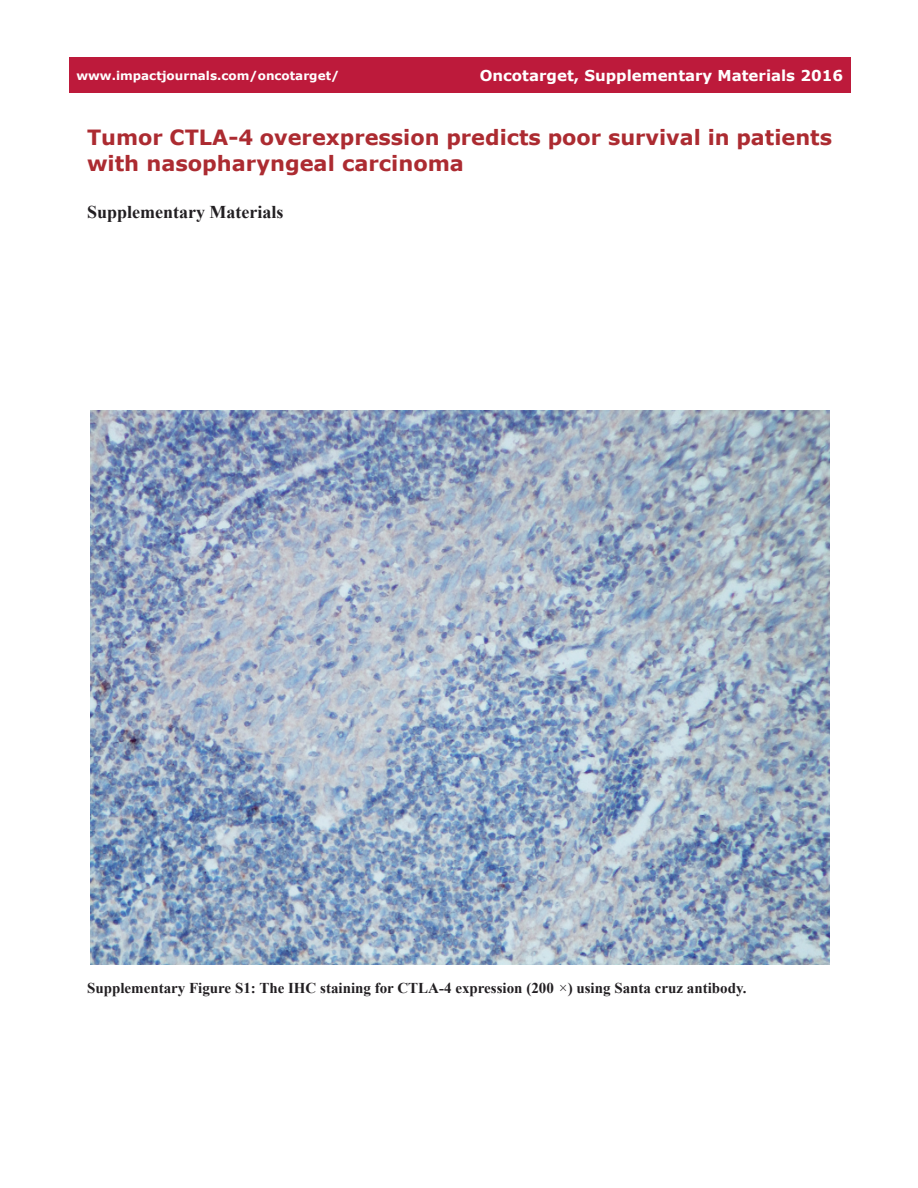
<style>
.page{position:relative;width:918px;height:1188px;background:#fff}
.page>*{position:absolute;margin:0;border:0;box-sizing:border-box;transform-origin:0 0}
.t1{font:700 21px/25.2px "Verdana";color:#ac2b31}
.SubHeading{font:700 18px "Times New Roman";color:#221f22}
.FigureText{font:700 15px "Times New Roman";color:#221f22}
.t2{font:700 15px "Verdana";color:#fff}
.t3{font:700 12px "Verdana";color:#fff}
.s1{font-weight:400;font-style:italic}
</style>
<div class="page">
<div style="left:69px;top:57px;width:781px;height:36px;background:#bd1a3b"></div>
<img style="left:90px;top:410px;width:739px;height:554px">
<p class="t3" style="left:76px;top:68px;width:264px">www.impactjournals.com/oncotarget/</p>
<p class="t2" style="left:480px;top:66px;width:365px">Oncotarget, Supplementary Materials 2016</p>
<p class="t1" style="left:87px;top:125px;width:747px">Tumor CTLA-4 overexpression predicts poor survival in patients with nasopharyngeal carcinoma</p>
<p class="SubHeading" style="left:87px;top:200px;width:198px">Supplementary Materials</p>
<p class="FigureText" style="left:87px;top:978px;width:661px">Supplementary Figure S1: The IHC staining for CTLA-4 expression (200 <span class="s1">×</span>) using Santa cruz antibody.</p>
</div>
